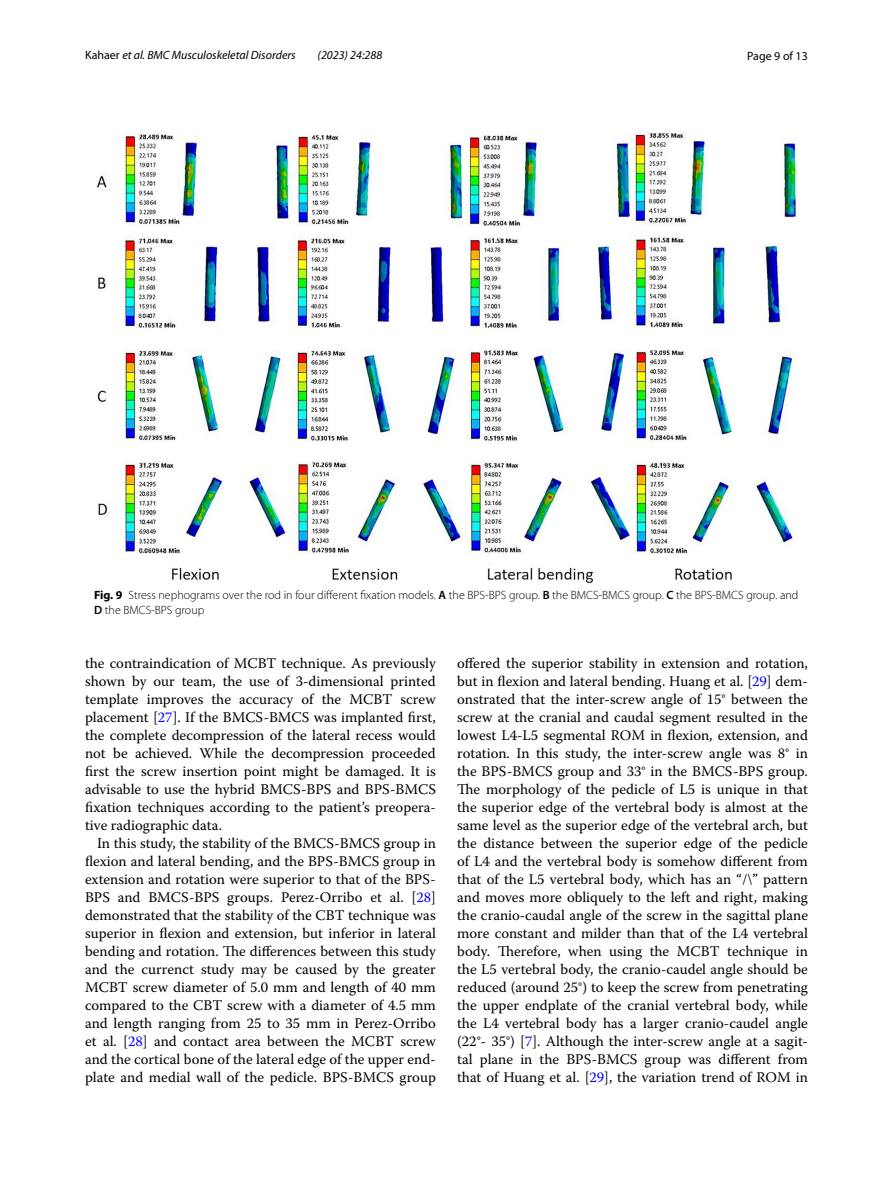
<style>
.page{position:relative;width:893px;height:1187px;background:#fff}
.page>*{position:absolute;margin:0;border:0;box-sizing:border-box;transform-origin:0 0}
.t1{font:14.7px/18px "Warnock Pro";color:#000;text-align:justify}
.t2{font:300 12px/15px "Myriad Pro";color:#000}
.t3{font:italic 12px "Myriad Pro";color:#000}
.t4{font:12px "Myriad Pro";color:#000}
.s1{font-style:normal}
.s2{font-weight:700}
.s3{font-weight:600}
.s4{color:#00f}
</style>
<div class="page">
<img style="left:96px;top:133px;width:701px;height:450px">
<p class="t3" style="left:85px;top:48px;width:212px"><span class="s1">Kahaer</span> et al. BMC Musculoskeletal Disorders</p>
<p class="t3" style="left:318px;top:48px;width:66px">(2023) 24:288</p>
<p class="t4" style="left:747px;top:48px;width:62px">Page 9 of 13</p>
<p class="t2" style="left:94px;top:587px;width:706px"><span class="s2">Fig. 9</span> Stress nephograms over the rod in four different fixation models. <span class="s3">A</span> the BPS-BPS group. <span class="s3">B</span> the BMCS-BMCS group. <span class="s3">C</span> the BPS-BMCS group. and<br><span class="s3">D</span> the BMCS-BPS group</p>
<p class="t1" style="left:85px;top:653px;width:352px">the contraindication of MCBT technique. As previously shown by our team, the use of 3-dimensional printed template improves the accuracy of the MCBT screw placement [<span class="s4">27</span>]. If the BMCS-BMCS was implanted first, the complete decompression of the lateral recess would not be achieved. While the decompression proceeded first the screw insertion point might be damaged. It is advisable to use the hybrid BMCS-BPS and BPS-BMCS fixation techniques according to the patient’s preopera&shy;tive radiographic data.</p>
<p class="t1" style="left:85px;top:833px;width:352px;text-indent:12px">In this study, the stability of the BMCS-BMCS group in flexion and lateral bending, and the BPS-BMCS group in extension and rotation were superior to that of the BPS-BPS and BMCS-BPS groups. Perez-Orribo et al. [<span class="s4">28</span>] demonstrated that the stability of the CBT technique was superior in flexion and extension, but inferior in lateral bending and rotation. The differences between this study and the currenct study may be caused by the greater MCBT screw diameter of 5.0 mm and length of 40 mm compared to the CBT screw with a diameter of 4.5 mm and length ranging from 25 to 35 mm in Perez-Orribo et al. [<span class="s4">28</span>] and contact area between the MCBT screw and the cortical bone of the lateral edge of the upper end&shy;plate and medial wall of the pedicle. BPS-BMCS group</p>
<p class="t1" style="left:457px;top:653px;width:352px">offered the superior stability in extension and rotation, but in flexion and lateral bending. Huang et al. [<span class="s4">29</span>] dem&shy;onstrated that the inter-screw angle of 15° between the screw at the cranial and caudal segment resulted in the lowest L4-L5 segmental ROM in flexion, extension, and rotation. In this study, the inter-screw angle was 8° in the BPS-BMCS group and 33° in the BMCS-BPS group.<br>The morphology of the pedicle of L5 is unique in that the superior edge of the vertebral body is almost at the same level as the superior edge of the vertebral arch, but the distance between the superior edge of the pedicle of L4 and the vertebral body is somehow different from that of the L5 vertebral body, which has an “/\” pattern and moves more obliquely to the left and right, making the cranio-caudal angle of the screw in the sagittal plane more constant and milder than that of the L4 vertebral body. Therefore, when using the MCBT technique in the L5 vertebral body, the cranio-caudel angle should be reduced (around 25°) to keep the screw from penetrating the upper endplate of the cranial vertebral body, while the L4 vertebral body has a larger cranio-caudel angle (22°- 35°) [<span class="s4">7</span>]. Although the inter-screw angle at a sagit&shy;tal plane in the BPS-BMCS group was different from that of Huang et al. [<span class="s4">29</span>], the variation trend of ROM in</p>
</div>
